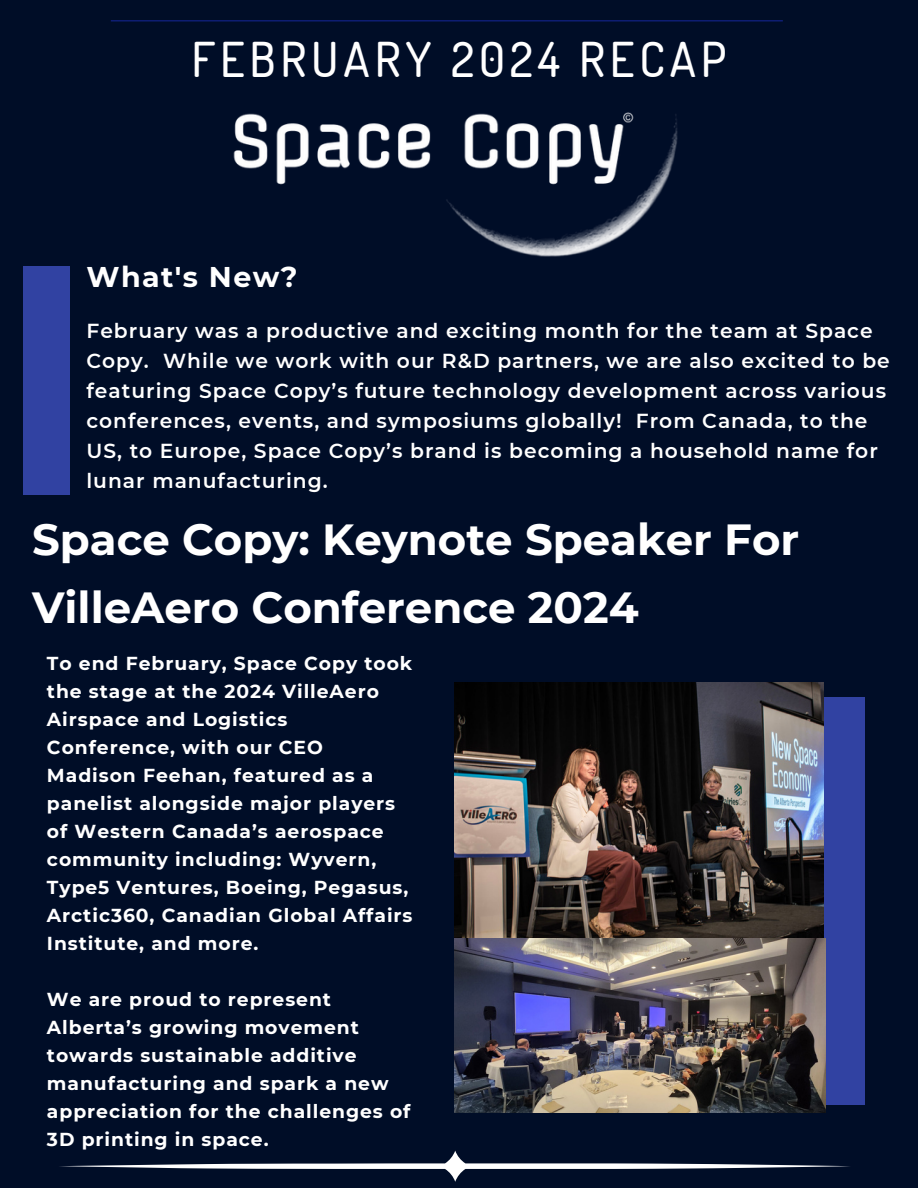
<style>
.page{position:relative;width:918px;height:1188px;background:#000d27}
.page>*{position:absolute;margin:0;border:0;box-sizing:border-box;transform-origin:0 0}
.t1{font:500 48px "Dosis";letter-spacing:.1em;color:#fff}
.t2{font:700 43.5px/68.7px "Montserrat";color:#fff}
.t3{font:700 28.5px "Montserrat";letter-spacing:.05em;color:#fff}
.t4{font:600 20.25px/30px "Montserrat";letter-spacing:.05em;color:#fff}
.t5{font:700 18.75px/28px "Montserrat";letter-spacing:.05em;color:#fff}
</style>
<div class="page">
<hr style="left:111px;top:20px;width:672px;height:1px;background:#13248e">
<div style="left:24px;top:266px;width:46px;height:229px;background:#3142a2"></div>
<div style="left:823px;top:698px;width:42px;height:407px;background:#3142a2"></div>
<svg style="left:60px;top:1151px;width:790px;height:31px"></svg>
<img style="left:233px;top:112px;width:445px;height:145px">
<img style="left:455px;top:682px;width:369px;height:257px">
<img style="left:455px;top:939px;width:371px;height:174px">
<p class="t1" style="left:191px;top:27px;width:537px">FEBRUARY 2024 RECAP</p>
<h2 class="t3" style="left:86px;top:260px;width:213px">What's New?</h2>
<p class="t4" style="left:86px;top:316px;width:805px">February was a productive and exciting month for the team at Space Copy. While we work with our R&amp;D partners, we are also excited to be featuring Space Copy’s future technology development across various conferences, events, and symposiums globally! From Canada, to the US, to Europe, Space Copy’s brand is becoming a household name for lunar manufacturing.</p>
<p class="t2" style="left:32px;top:505px;width:769px">Space Copy: Keynote Speaker For<br>VilleAero Conference 2024</p>
<p class="t5" style="left:47px;top:649px;width:367px">To end February, Space Copy took the stage at the 2024 VilleAero<br>Airspace and Logistics<br>Conference, with our CEO<br>Madison Feehan, featured as a panelist alongside major players of Western Canada’s aerospace community including: Wyvern,<br>Type5 Ventures, Boeing, Pegasus,<br>Arctic360, Canadian Global Affairs<br>Institute, and more.</p>
<p class="t5" style="left:47px;top:985px;width:365px">We are proud to represent<br>Alberta’s growing movement towards sustainable additive manufacturing and spark a new appreciation for the challenges of<br>3D printing in space.</p>
</div>
